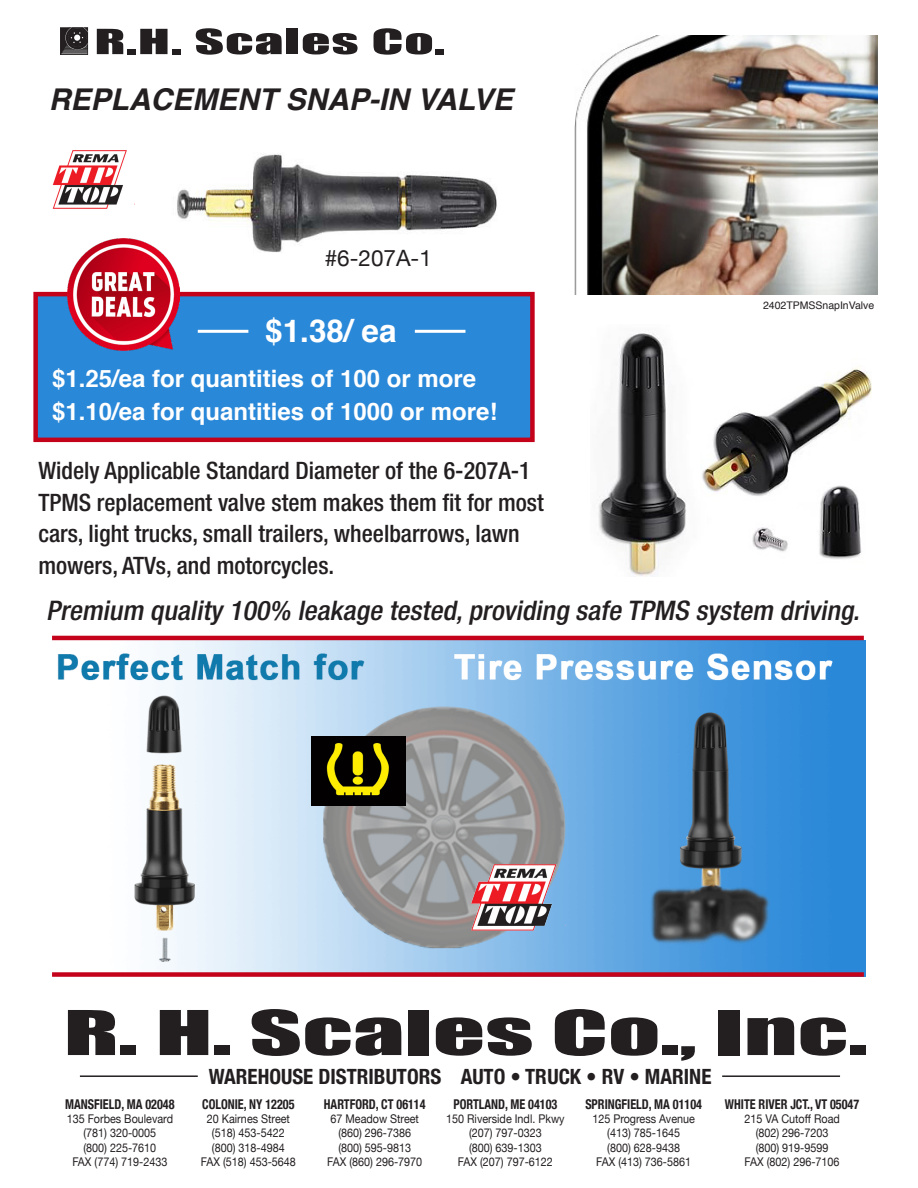
<style>
.page{position:relative;width:918px;height:1188px;background:#fff}
.page>*{position:absolute;margin:0;border:0;box-sizing:border-box;transform-origin:0 0}
.t1{font:57px "Impact";color:#231f20;scale:1.8 1}
.t2{font:32.1px "Impact";letter-spacing:.015em;color:#231f20;scale:1.8 1}
.t3{font:700 31.5px "Helvetica";color:#fff}
.t4{font:italic 700 30px "Helvetica";color:#231f20}
.t5{font:italic 500 condensed 27px "Helvetica Neue LT Std";color:#231f20;scale:1.04 1}
.t6{font:500 condensed 24px/31.5px "Helvetica Neue LT Std";color:#231f20}
.t7{font:700 24px "Helvetica";color:#fff}
.t8{font:22.5px "Helvetica Neue";color:#231f20}
.t9{font:700 condensed 21px "Helvetica Neue";color:#231f20}
.t10{font:700 condensed 13.5px "Helvetica Neue";color:#231f20;scale:.9 1}
.t11{font:12px "Helvetica Neue";color:#231f20;scale:.9 1}
.t12{font:10.5px "Helvetica";color:#231f20}
</style>
<div class="page">
<hr style="left:80px;top:1075px;width:118px;height:2px;background:#231f20">
<hr style="left:722px;top:1075px;width:118px;height:2px;background:#231f20">
<img style="left:60px;top:27px;width:29px;height:28px">
<img style="left:575px;top:35px;width:302px;height:260px">
<img style="left:598px;top:333px;width:273px;height:243px">
<img style="left:52px;top:640px;width:813px;height:337px">
<img style="left:177px;top:154px;width:320px;height:99px">
<img style="left:312px;top:737px;width:93px;height:69px">
<img style="left:472px;top:864px;width:94px;height:66px">
<img style="left:52px;top:150px;width:83px;height:59px">
<div style="left:33px;top:292px;width:502px;height:150px;background:#2a88d8;border:4px solid #c4021a"></div>
<img style="left:67px;top:239px;width:112px;height:112px">
<hr style="left:198px;top:330px;width:50px;height:3px;background:#fff">
<hr style="left:415px;top:330px;width:50px;height:3px;background:#fff">
<div style="left:52px;top:972px;width:812px;height:5px;background:#c4021a"></div>
<hr style="left:52px;top:636px;width:812px;height:4px;background:#c4021a">
<p class="t2" style="left:94px;top:17px;width:196px">R.H. Scales Co.</p>
<p class="t4" style="left:49px;top:75px;width:465px">REPLACEMENT SNAP-IN VALVE</p>
<p class="t8" style="left:325px;top:242px;width:109px">#6-207A-1</p>
<p class="t3" style="left:265px;top:305px;width:133px">$1.38/ ea</p>
<p class="t7" style="left:52px;top:359px;width:426px">$1.25/ea for quantities of 100 or more</p>
<p class="t7" style="left:52px;top:392px;width:447px">$1.10/ea for quantities of 1000 or more!</p>
<p class="t12" style="left:763px;top:297px;width:113px">2402TPMSSnapInValve</p>
<p class="t6" style="left:38px;top:455px;width:507px">Widely Applicable Standard Diameter of the 6-207A-1<br>TPMS replacement valve stem makes them fit for most cars, light trucks, small trailers, wheelbarrows, lawn mowers, ATVs, and motorcycles.</p>
<p class="t5" style="left:46px;top:595px;width:789px">Premium quality 100% leakage tested,providing safe TPMS system driving.</p>
<p class="t1" style="left:64px;top:988px;width:448px">R. H. Scales Co., Inc.</p>
<p class="t10" style="left:65px;top:1093px;width:123px">MANSFIELD, MA 02048</p>
<p class="t11" style="left:67px;top:1110px;width:120px">135 Forbes Boulevard</p>
<p class="t11" style="left:83px;top:1124px;width:82px">(781) 320-0005</p>
<p class="t11" style="left:83px;top:1139px;width:82px">(800) 225-7610</p>
<p class="t11" style="left:72px;top:1153px;width:107px">FAX (774) 719-2433</p>
<p class="t9" style="left:209px;top:1059px;width:504px">WAREHOUSE DISTRIBUTORS AUTO • TRUCK • RV • MARINE</p>
<p class="t10" style="left:202px;top:1093px;width:104px">COLONIE, NY 12205</p>
<p class="t11" style="left:207px;top:1110px;width:94px">20 Kairnes Street</p>
<p class="t11" style="left:212px;top:1124px;width:82px">(518) 453-5422</p>
<p class="t11" style="left:212px;top:1139px;width:82px">(800) 318-4984</p>
<p class="t11" style="left:201px;top:1153px;width:107px">FAX (518) 453-5648</p>
<p class="t10" style="left:324px;top:1093px;width:115px">HARTFORD, CT 06114</p>
<p class="t11" style="left:330px;top:1110px;width:100px">67 Meadow Street</p>
<p class="t11" style="left:338px;top:1124px;width:82px">(860) 296-7386</p>
<p class="t11" style="left:338px;top:1139px;width:82px">(800) 595-9813</p>
<p class="t11" style="left:327px;top:1153px;width:107px">FAX (860) 296-7970</p>
<p class="t10" style="left:453px;top:1093px;width:117px">PORTLAND, ME 04103</p>
<p class="t11" style="left:446px;top:1110px;width:133px">150 Riverside Indl. Pkwy</p>
<p class="t11" style="left:469px;top:1124px;width:82px">(207) 797-0323</p>
<p class="t11" style="left:469px;top:1139px;width:82px">(800) 639-1303</p>
<p class="t11" style="left:458px;top:1153px;width:107px">FAX (207) 797-6122</p>
<p class="t10" style="left:585px;top:1093px;width:131px">SPRINGFIELD, MA 01104</p>
<p class="t11" style="left:592px;top:1110px;width:116px">125 Progress Avenue</p>
<p class="t11" style="left:607px;top:1124px;width:82px">(413) 785-1645</p>
<p class="t11" style="left:607px;top:1139px;width:82px">(800) 628-9438</p>
<p class="t11" style="left:596px;top:1153px;width:107px">FAX (413) 736-5861</p>
<p class="t10" style="left:725px;top:1093px;width:151px">WHITE RIVER JCT., VT 05047</p>
<p class="t11" style="left:744px;top:1110px;width:108px">215 VA Cutoff Road</p>
<p class="t11" style="left:756px;top:1124px;width:82px">(802) 296-7203</p>
<p class="t11" style="left:756px;top:1139px;width:82px">(800) 919-9599</p>
<p class="t11" style="left:745px;top:1153px;width:107px">FAX (802) 296-7106</p>
</div>
